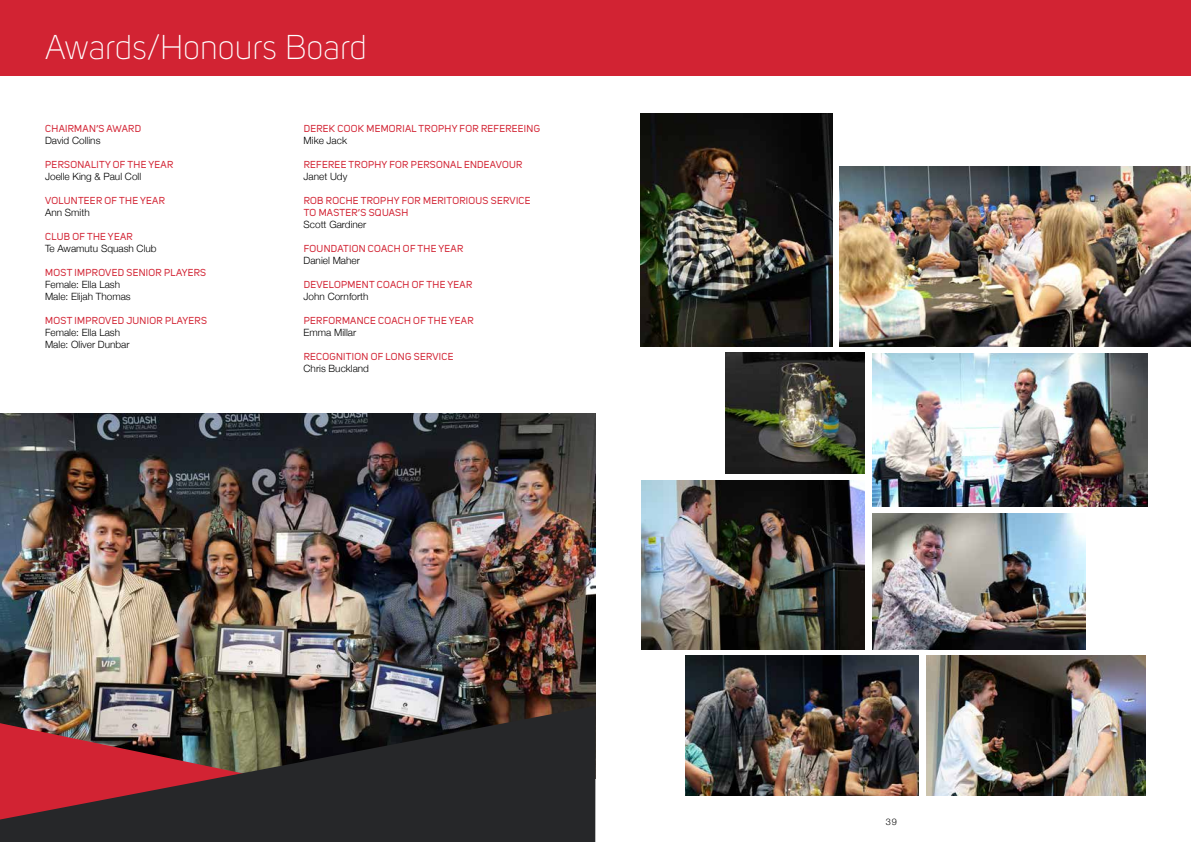
<style>
.page{position:relative;width:1191px;height:842px;background:#fff}
.page>*{position:absolute;margin:0;border:0;box-sizing:border-box;transform-origin:0 0}
.t1{font:300 34px "Uni Sans";color:#fff}
.t2{font:10px/12px "Uni Sans";letter-spacing:.03em;color:#d22333}
.t3{font:300 10px/12px "Helvetica Neue";color:#000}
.t4{font:300 9.1px "Helvetica Neue";color:#000}
</style>
<div class="page">
<div style="left:0;top:0;width:1191px;height:75px;background:#d22333"></div>
<img style="left:0;top:414px;width:595px;height:292px">
<svg style="left:0;top:706px;width:595px;height:136px;background:#4d3334"></svg>
<img style="left:872px;top:513px;width:213px;height:136px">
<img style="left:872px;top:353px;width:275px;height:153px">
<img style="left:685px;top:656px;width:233px;height:140px">
<img style="left:641px;top:113px;width:191px;height:233px">
<img style="left:840px;top:167px;width:351px;height:179px">
<img style="left:641px;top:480px;width:224px;height:169px">
<img style="left:926px;top:656px;width:219px;height:139px">
<img style="left:726px;top:352px;width:138px;height:121px">
<h1 class="t1" style="left:45px;top:27px;width:323px">Awards/Honours Board</h1>
<p class="t2" style="left:45px;top:123px;width:97px">CHAIRMAN’S AWARD</p>
<p class="t3" style="left:45px;top:134px;width:57px">David Collins</p>
<p class="t2" style="left:45px;top:159px;width:129px">PERSONALITY OF THE YEAR</p>
<p class="t3" style="left:45px;top:170px;width:98px">Joelle King &amp; Paul Coll</p>
<p class="t2" style="left:45px;top:195px;width:121px">VOLUNTEER OF THE YEAR</p>
<p class="t3" style="left:45px;top:206px;width:46px">Ann Smith</p>
<p class="t2" style="left:45px;top:231px;width:89px">CLUB OF THE YEAR</p>
<p class="t3" style="left:45px;top:242px;width:113px">Te Awamutu Squash Club</p>
<p class="t2" style="left:45px;top:267px;width:162px">MOST IMPROVED SENIOR PLAYERS</p>
<p class="t3" style="left:45px;top:278px;width:87px">Female: Ella Lash<br>Male: Elijah Thomas</p>
<p class="t2" style="left:45px;top:315px;width:163px">MOST IMPROVED JUNIOR PLAYERS</p>
<p class="t3" style="left:45px;top:326px;width:86px">Female: Ella Lash<br>Male: Oliver Dunbar</p>
<p class="t2" style="left:304px;top:123px;width:238px">DEREK COOK MEMORIAL TROPHY FOR REFEREEING</p>
<p class="t3" style="left:304px;top:134px;width:45px">Mike Jack</p>
<p class="t2" style="left:304px;top:159px;width:220px">REFEREE TROPHY FOR PERSONAL ENDEAVOUR</p>
<p class="t3" style="left:304px;top:170px;width:45px">Janet Udy</p>
<p class="t2" style="left:304px;top:195px;width:228px">ROB ROCHE TROPHY FOR MERITORIOUS SERVICE<br>TO MASTER’S SQUASH</p>
<p class="t3" style="left:304px;top:218px;width:64px">Scott Gardiner</p>
<p class="t2" style="left:304px;top:243px;width:161px">FOUNDATION COACH OF THE YEAR</p>
<p class="t3" style="left:304px;top:254px;width:58px">Daniel Maher</p>
<p class="t2" style="left:304px;top:279px;width:170px">DEVELOPMENT COACH OF THE YEAR</p>
<p class="t3" style="left:304px;top:290px;width:67px">John Cornforth</p>
<p class="t2" style="left:304px;top:315px;width:171px">PERFORMANCE COACH OF THE YEAR</p>
<p class="t3" style="left:304px;top:326px;width:54px">Emma Millar</p>
<p class="t2" style="left:304px;top:351px;width:151px">RECOGNITION OF LONG SERVICE</p>
<p class="t3" style="left:304px;top:362px;width:67px">Chris Buckland</p>
<p class="t4" style="left:885px;top:814px;width:13px">39</p>
</div>
